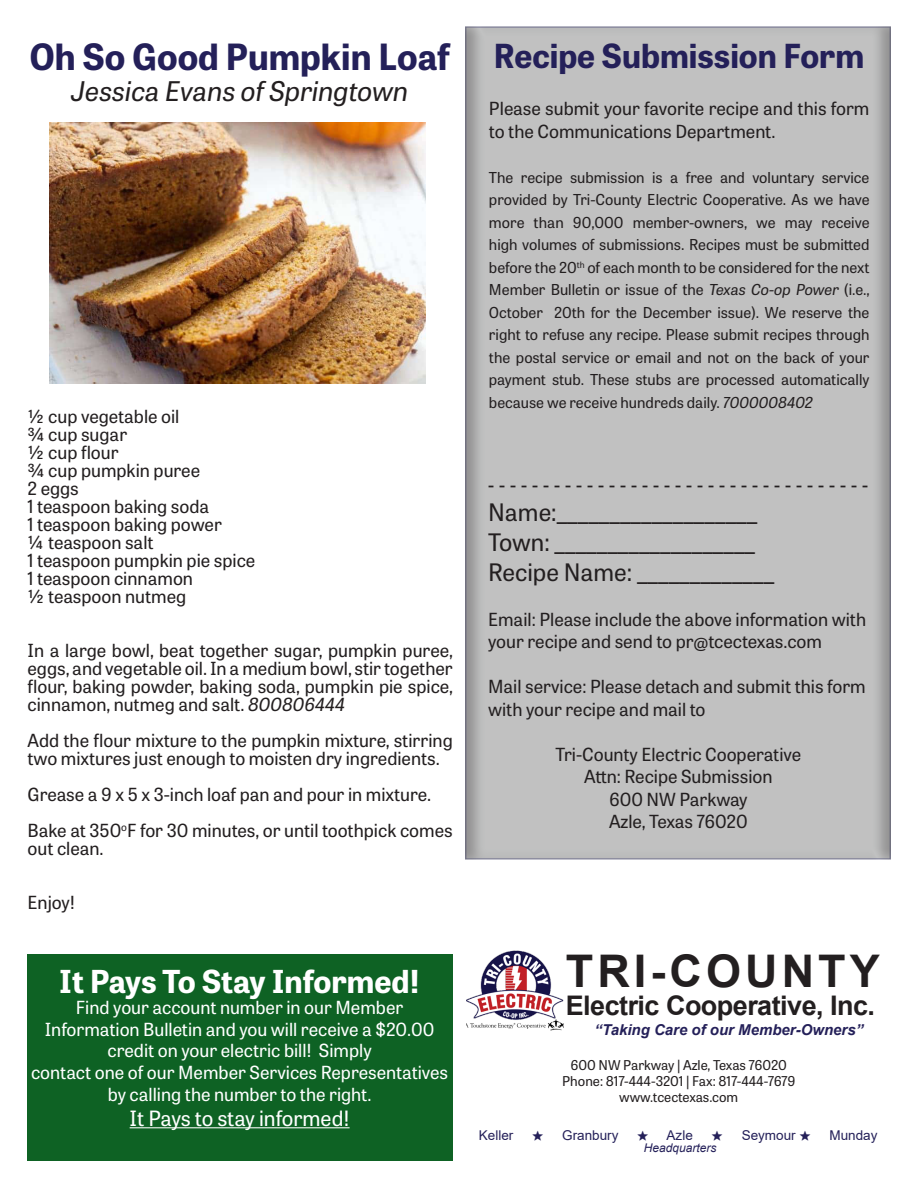
<style>
.page{position:relative;width:918px;height:1188px;background:#fff}
.page>*{position:absolute;margin:0;border:0;box-sizing:border-box;transform-origin:0 0}
.t1{font:700 45px "Arial";letter-spacing:.09em;color:#231f20}
.t2{font:700 36px "Tablet Gothic";color:#242059}
.t3{font:700 33px "Tablet Gothic";color:#242059}
.t4{font:700 31.5px "Tablet Gothic";color:#fff}
.t5{font:700 27px "Arial";letter-spacing:-.02em;color:#231f20}
.t6{font:italic 27px "Tablet Gothic";color:#231f20}
.t7{font:24px "Tablet Gothic";color:#231f20}
.t8{font:21px "Tablet Gothic";color:#fff}
.t9{font:18px/18px "Tablet Gothic";color:#231f20}
.t10{font:18px/21.6px "Tablet Gothic";color:#fff;text-align:center}
.t11{font:18px "Arial";color:#231f20}
.t12{font:15px/22.5px "Tablet Gothic";color:#231f20;text-align:justify}
.t13{font:italic 700 15px "Arial";color:#242059}
.t14{font:13.5px "Tablet Gothic";color:#231f20}
.t15{font:13.5px "Arial";color:#242059}
.t16{font:italic 12px "Arial";color:#242059}
.s1{font-style:italic}
.s2{font-family:"Adobe Arabic";font-weight:700;font-size:24px}
</style>
<div class="page">
<img style="left:466px;top:950px;width:98px;height:81px">
<div style="left:27px;top:955px;width:425px;height:206px;background:#0e6224"></div>
<hr style="left:130px;top:1127px;width:220px;height:1px;background:#fff">
<div style="left:453px;top:20px;width:438px;height:841px;background:#231f20;opacity:.5"></div>
<img style="left:50px;top:123px;width:375px;height:260px">
<p class="t2" style="left:29px;top:31px;width:422px">Oh So Good Pumpkin Loaf</p>
<p class="t6" style="left:71px;top:72px;width:339px">Jessica Evans of Springtown</p>
<p class="t9" style="left:28px;top:406px;width:153px">½ cup vegetable oil</p>
<p class="t9" style="left:28px;top:424px;width:101px">¾ cup sugar</p>
<p class="t9" style="left:28px;top:442px;width:93px">½ cup flour</p>
<p class="t9" style="left:28px;top:460px;width:174px">¾ cup pumpkin puree</p>
<p class="t9" style="left:28px;top:478px;width:53px">2 eggs</p>
<p class="t9" style="left:28px;top:496px;width:183px">1 teaspoon baking soda</p>
<p class="t9" style="left:28px;top:514px;width:196px">1 teaspoon baking power</p>
<p class="t9" style="left:28px;top:532px;width:128px">¼ teaspoon salt</p>
<p class="t9" style="left:28px;top:550px;width:229px">1 teaspoon pumpkin pie spice</p>
<p class="t9" style="left:28px;top:568px;width:167px">1 teaspoon cinnamon</p>
<p class="t9" style="left:28px;top:586px;width:160px">½ teaspoon nutmeg</p>
<p class="t9" style="left:28px;top:640px;width:427px;text-align:justify">In a large bowl, beat together sugar, pumpkin puree, eggs, and vegetable oil. In a medium bowl, stir together flour, baking powder, baking soda, pumpkin pie spice, cinnamon, nutmeg and salt. <span class="s1">800806444</span></p>
<p class="t9" style="left:28px;top:730px;width:427px">Add the flour mixture to the pumpkin mixture, stirring two mixtures just enough to moisten dry ingredients.</p>
<p class="t9" style="left:28px;top:784px;width:405px">Grease a 9 x 5 x 3-inch loaf pan and pour in mixture.</p>
<p class="t9" style="left:28px;top:820px;width:427px">Bake at 350<sup>o</sup>F for 30 minutes, or until toothpick comes out clean.</p>
<p class="t9" style="left:28px;top:892px;width:49px">Enjoy!</p>
<p class="t4" style="left:59px;top:959px;width:362px">It Pays To Stay Informed!</p>
<p class="t10" style="left:76px;top:996px;width:329px">Find your account number in our Member</p>
<p class="t10" style="left:45px;top:1018px;width:391px">Information Bulletin and you will receive a $20.00 credit on your electric bill! Simply</p>
<p class="t10" style="left:31px;top:1061px;width:419px">contact one of our Member Services Representatives by calling the number to the right.</p>
<p class="t8" style="left:130px;top:1104px;width:221px">It Pays to stay informed!</p>
<p class="t3" style="left:493px;top:32px;width:372px">Recipe Submission Form</p>
<p class="t9" style="left:489px;top:97px;width:382px;line-height:22.5px">Please submit your favorite recipe and this form to the Communications Department.</p>
<p class="t12" style="left:489px;top:165px;width:382px">The recipe submission is a free and voluntary service provided by Tri-County Electric Cooperative. As we have more than 90,000 member-owners, we may receive high volumes of submissions. Recipes must be submitted before the 20<sup>th</sup> of each month to be considered for the next Member Bulletin or issue of the <span class="s1">Texas Co-op Power</span> (i.e., October 20th for the December issue). We reserve the right to refuse any recipe. Please submit recipes through the postal service or email and not on the back of your payment stub. These stubs are processed automatically because we receive hundreds daily. <span class="s1">7000008402</span></p>
<p class="t11" style="left:488px;top:472px;width:381px">- - - - - - - - - - - - - - - - - - - - - - - - - - - - - - - - - - -</p>
<p class="t7" style="left:488px;top:495px;width:271px">Name:___________________</p>
<p class="t7" style="left:488px;top:525px;width:269px">Town: ___________________</p>
<p class="t7" style="left:488px;top:555px;width:288px">Recipe Name: _____________</p>
<p class="t9" style="left:488px;top:607px;width:380px;line-height:22.5px">Email: Please include the above information with your recipe and send to pr@tcectexas.com</p>
<p class="t9" style="left:488px;top:674px;width:379px;line-height:22.5px">Mail service: Please detach and submit this form with your recipe and mail to</p>
<p class="t9" style="left:555px;top:744px;width:247px">Tri-County Electric Cooperative</p>
<p class="t9" style="left:584px;top:767px;width:190px">Attn: Recipe Submission</p>
<p class="t9" style="left:609px;top:789px;width:140px">600 NW Parkway</p>
<p class="t9" style="left:609px;top:812px;width:140px">Azle, Texas 76020</p>
<p class="t1" style="left:566px;top:940px;width:315px">TRI-COUNTY</p>
<h3 class="t5" style="left:566px;top:986px;width:311px">Electric Cooperative, Inc.</h3>
<p class="t13" style="left:595px;top:1019px;width:270px">“Taking Care of our Member-Owners”</p>
<p class="t14" style="left:571px;top:1056px;width:218px">600 NW Parkway | Azle, Texas 76020</p>
<p class="t14" style="left:562px;top:1072px;width:235px">Phone: 817-444-3201 | Fax: 817-444-7679</p>
<p class="t14" style="left:619px;top:1088px;width:121px">www.tcectexas.com</p>
<p class="t15" style="left:479px;top:1126px;width:66px">Keller <span class="s2">٭</span></p>
<p class="t15" style="left:562px;top:1126px;width:88px">Granbury <span class="s2">٭</span></p>
<p class="t15" style="left:667px;top:1126px;width:58px">Azle <span class="s2">٭</span></p>
<p class="t15" style="left:742px;top:1126px;width:71px">Seymour <span class="s2">٭</span></p>
<p class="t15" style="left:830px;top:1126px;width:50px">Munday</p>
<p class="t16" style="left:644px;top:1140px;width:74px">Headquarters</p>
</div>
